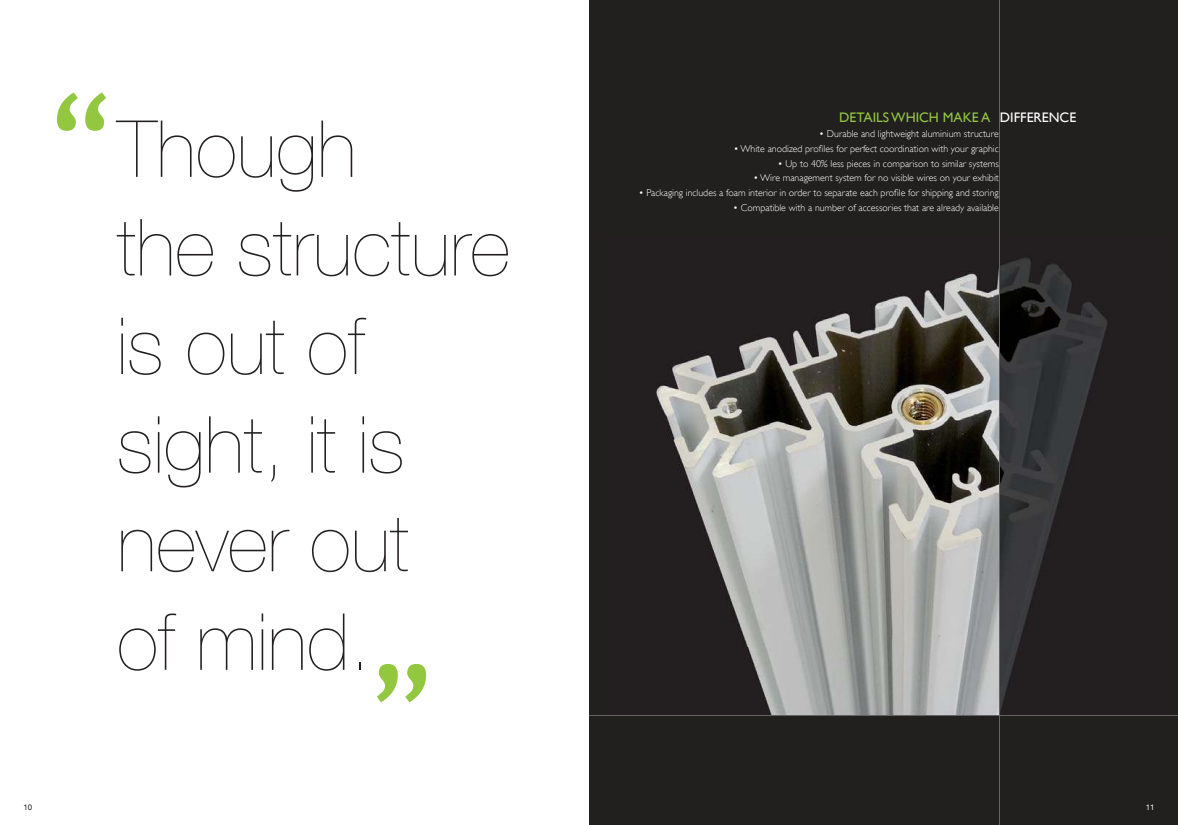
<style>
.page{position:relative;width:1178px;height:825px;background:#fff}
.page>*{position:absolute;margin:0;border:0;box-sizing:border-box;transform-origin:0 0}
.t1{font:200 78.9px/98.6px "Helvetica Neue";color:#231f20}
.t2{font:13.8px "Gill Sans";color:#92c73f}
.t3{font:13.8px "Gill Sans";color:#fff}
.t4{font:300 9.9px/14.9px "Gill Sans";color:#fff;text-align:right}
.t5{font:7.95px "Helvetica Neue";color:#231f20}
.t6{font:7.95px "Helvetica Neue";color:#fff}
</style>
<div class="page">
<div style="left:589px;top:0;width:589px;height:825px;background:#221f1f"></div>
<img style="left:656px;top:238px;width:344px;height:477px">
<svg style="left:1001px;top:258px;width:106px;height:450px"></svg>
<hr style="left:589px;top:715px;width:589px;height:1px;background:#636366">
<hr style="left:1000px;top:0;width:1px;height:825px;background:#636366">
<svg style="left:57px;top:92px;width:49px;height:39px"></svg>
<svg style="left:377px;top:664px;width:49px;height:38px"></svg>
<h1 class="t1" style="left:117px;top:106px;width:394px">Though<br>the structure is out of sight, it is never out<br>of mind.</h1>
<h2 class="t3" style="left:1000px;top:112px;width:78px">DIFFERENCE</h2>
<h2 class="t2" style="left:839px;top:112px;width:153px">DETAILS WHICH MAKE A</h2>
<p class="t4" style="left:639px;top:127px;width:362px">ï Durable and lightweight aluminium structure<br>ï White anodized profiles for perfect coordination with your graphic<br>ï Up to 40% less pieces in comparison to similar systems<br>ï Wire management system for no visible wires on your exhibit<br>ï Packaging includes a foam interior in order to separate each profile for shipping and storing ï Compatible with a number of accessories that are already available</p>
<p class="t5" style="left:23px;top:802px;width:10px">10</p>
<p class="t6" style="left:1146px;top:802px;width:10px">11</p>
</div>
